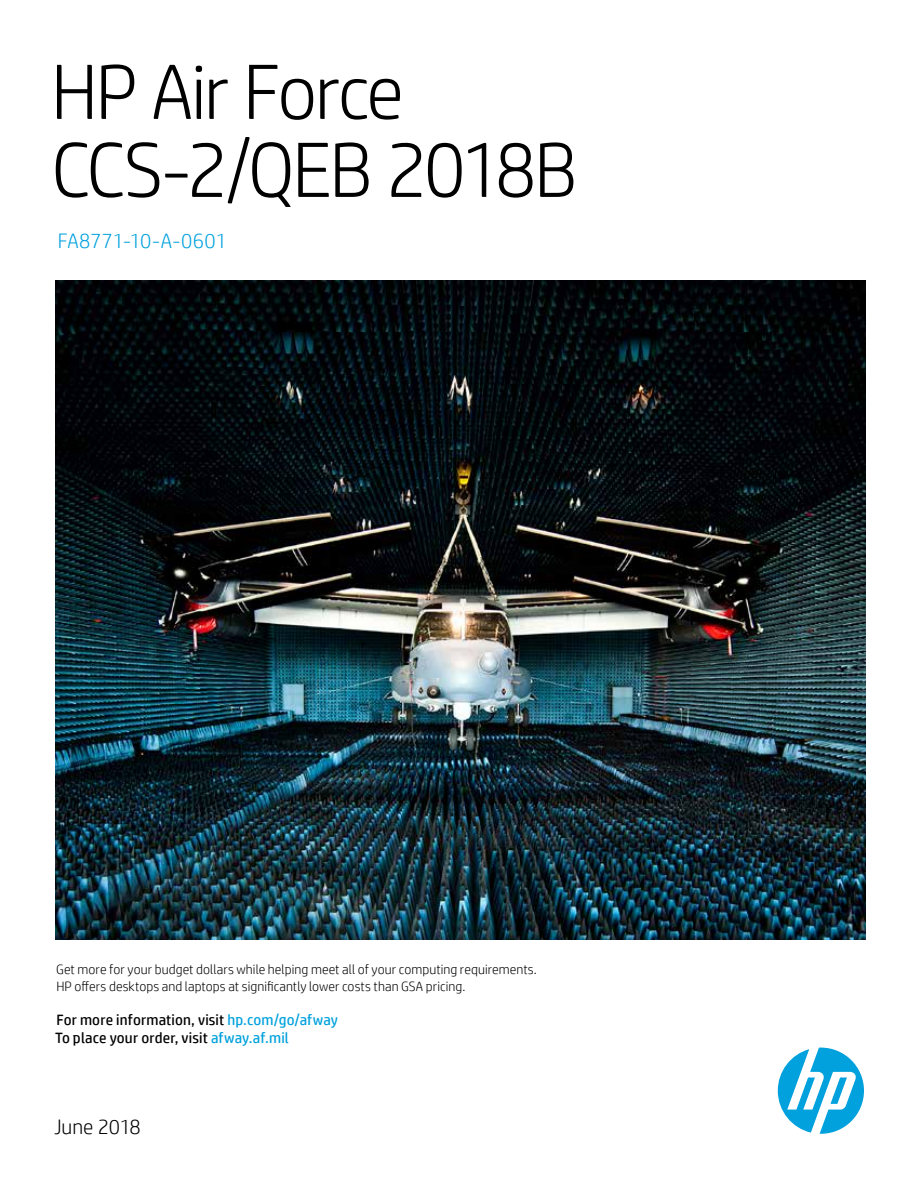
<style>
.page{position:relative;width:918px;height:1188px;background:#fff}
.page>*{position:absolute;margin:0;border:0;box-sizing:border-box;transform-origin:0 0}
.t1{font:300 78px/78px "HP Simplified";letter-spacing:-.035em;color:#000}
.t2{font:300 21px "HP Simplified";color:#00a1dd}
.t3{font:300 21px "HP Simplified";letter-spacing:-.005em;color:#000}
.t4{font:15px/18px "HP Simplified";letter-spacing:.01em;color:#000}
.t5{font:300 13.5px/16.5px "HP Simplified";letter-spacing:.005em;color:#000}
.s1{color:#00a1dd}
</style>
<div class="page">
<img style="left:56px;top:281px;width:810px;height:659px">
<svg style="left:778px;top:1048px;width:86px;height:86px"></svg>
<h1 class="t1" style="left:51px;top:52px;width:528px">HP Air Force<br>CCS-2/QEB 2018B</h1>
<h2 class="t2" style="left:58px;top:229px;width:171px">FA8771-10-A-0601</h2>
<p class="t5" style="left:56px;top:961px;width:482px">Get more for your budget dollars while helping meet all of your computing requirements.<br>HP offers desktops and laptops at significantly lower costs than GSA pricing.</p>
<p class="t4" style="left:55px;top:1011px;width:285px">For more information, visit <span class="s1">hp.com/go/afway<br></span>To place your order, visit <span class="s1">afway.af.mil</span></p>
<h2 class="t3" style="left:54px;top:1115px;width:88px">June 2018</h2>
</div>
